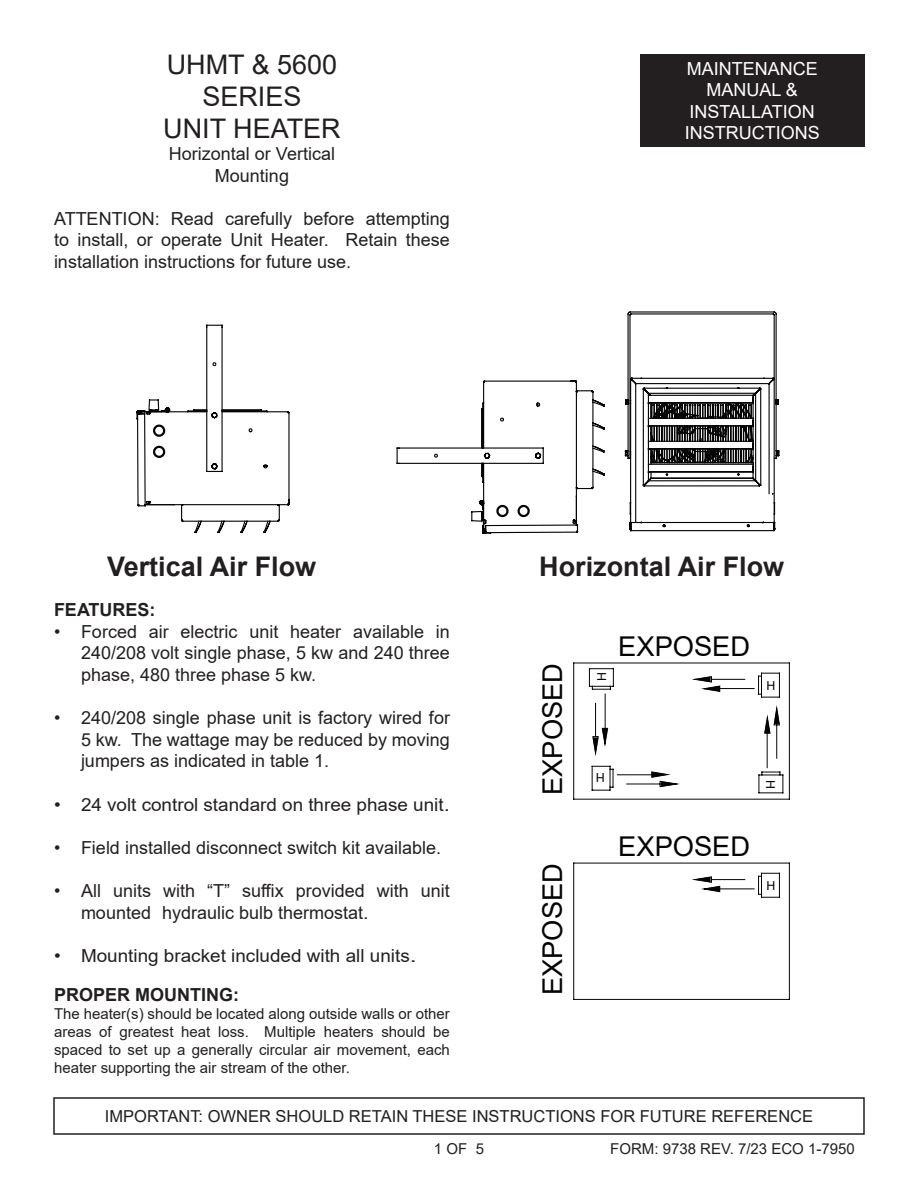
<style>
.page{position:relative;width:918px;height:1188px;background:#fff}
.page>*{position:absolute;margin:0;border:0;box-sizing:border-box;transform-origin:0 0}
.t1{font:27.3px "Arial";color:#040503}
.t2{font:700 27px "Arial";color:#231f20}
.t3{font:27px "Arial";color:#231f20}
.t4{font:18px/21.6px "Arial";color:#231f20;text-align:justify}
.t5{font:18px "Arial";color:#231f20;scale:1.05 1}
.t6{font:18px "Arial";color:#fff}
.t7{font:700 18px "Arial";color:#231f20}
.t8{font:16.5px "Arial";color:#231f20}
.t9{font:15px/18px "Arial";color:#231f20;text-align:justify}
.t10{font:12.45px "Arial";color:#040503}
</style>
<div class="page">
<div style="left:53px;top:1097px;width:812px;height:38px;border:2px solid #231f20"></div>
<div style="left:640px;top:54px;width:225px;height:93px;background:#231f20"></div>
<hr style="left:574px;top:663px;width:215px;height:1px;background:#040503">
<hr style="left:573px;top:663px;width:1px;height:136px;background:#040503">
<hr style="left:789px;top:663px;width:1px;height:136px;background:#040503">
<hr style="left:574px;top:799px;width:215px;height:1px;background:#040503">
<svg style="left:692px;top:676px;width:54px;height:16px"></svg>
<hr style="left:720px;top:688px;width:34px;height:1px;background:#040503">
<svg style="left:589px;top:668px;width:25px;height:22px"></svg>
<svg style="left:592px;top:703px;width:16px;height:54px"></svg>
<hr style="left:605px;top:694px;width:1px;height:34px;background:#040503">
<svg style="left:759px;top:772px;width:25px;height:21px"></svg>
<svg style="left:758px;top:673px;width:22px;height:86px"></svg>
<hr style="left:767px;top:734px;width:1px;height:34px;background:#040503">
<svg style="left:592px;top:766px;width:22px;height:25px"></svg>
<svg style="left:626px;top:771px;width:54px;height:17px"></svg>
<hr style="left:617px;top:774px;width:35px;height:1px;background:#040503">
<hr style="left:574px;top:863px;width:215px;height:1px;background:#040503">
<hr style="left:573px;top:863px;width:1px;height:136px;background:#040503">
<hr style="left:789px;top:863px;width:1px;height:136px;background:#040503">
<hr style="left:574px;top:999px;width:215px;height:1px;background:#040503">
<svg style="left:758px;top:873px;width:22px;height:25px"></svg>
<svg style="left:692px;top:876px;width:54px;height:17px"></svg>
<hr style="left:720px;top:889px;width:34px;height:1px;background:#040503">
<svg style="left:482px;top:311px;width:295px;height:223px"></svg>
<svg style="left:280px;top:394px;width:500px;height:134px"></svg>
<svg style="left:136px;top:324px;width:144px;height:210px"></svg>
<p class="t3" style="left:167px;top:46px;width:172px">UHMT &amp; 5600</p>
<p class="t3" style="left:202px;top:78px;width:101px">SERIES</p>
<p class="t3" style="left:163px;top:110px;width:179px">UNIT HEATER</p>
<p class="t4" style="left:169px;top:143px;width:168px">Horizontal or Vertical</p>
<p class="t4" style="left:215px;top:164px;width:76px">Mounting</p>
<p class="t4" style="left:54px;top:208px;width:397px">ATTENTION: Read carefully before attempting to install, or operate Unit Heater. Retain these installation instructions for future use.</p>
<p class="t6" style="left:687px;top:56px;width:133px">MAINTENANCE</p>
<p class="t6" style="left:707px;top:77px;width:93px">MANUAL &amp;</p>
<p class="t6" style="left:690px;top:99px;width:127px">INSTALLATION</p>
<p class="t6" style="left:685px;top:121px;width:136px">INSTRUCTIONS</p>
<p class="t2" style="left:107px;top:547px;width:211px">Vertical Air Flow</p>
<p class="t2" style="left:539px;top:547px;width:247px">Horizontal Air Flow</p>
<p class="t7" style="left:54px;top:597px;width:103px">FEATURES:</p>
<p class="t4" style="left:81px;top:620px;width:370px;text-indent:-27px">• Forced air electric unit heater available in 240/208 volt single phase, 5 kw and 240 three phase, 480 three phase 5 kw.</p>
<p class="t4" style="left:81px;top:707px;width:371px;text-indent:-27px">• 240/208 single phase unit is factory wired for 5 kw. The wattage may be reduced by moving jumpers as indicated in table 1.</p>
<p class="t5" style="left:54px;top:792px;width:379px">• 24 volt control standard on three phase unit.</p>
<p class="t4" style="left:54px;top:836px;width:389px">• Field installed disconnect switch kit available.</p>
<p class="t4" style="left:81px;top:880px;width:370px;text-indent:-27px">• All units with “T” suffix provided with unit mounted hydraulic bulb thermostat.</p>
<p class="t5" style="left:54px;top:943px;width:347px">• Mounting bracket included with all units.</p>
<p class="t7" style="left:54px;top:982px;width:187px">PROPER MOUNTING:</p>
<p class="t9" style="left:54px;top:1005px;width:397px">The heater(s) should be located along outside walls or other areas of greatest heat loss. Multiple heaters should be spaced to set up a generally circular air movement, each heater supporting the air stream of the other.</p>
<p class="t8" style="left:105px;top:1105px;width:710px">IMPORTANT: OWNER SHOULD RETAIN THESE INSTRUCTIONS FOR FUTURE REFERENCE</p>
<h1 class="t1" style="left:618px;top:627px;width:133px">EXPOSED</h1>
<h1 class="t1" style="left:534px;top:795px;width:133px;rotate:-90deg">EXPOSED</h1>
<p class="t10" style="left:593px;top:681px;width:10px;rotate:-90deg">H</p>
<p class="t10" style="left:767px;top:677px;width:10px">H</p>
<p class="t10" style="left:605px;top:786px;width:10px;rotate:-180deg">H</p>
<p class="t10" style="left:779px;top:780px;width:10px;rotate:90deg">H</p>
<h1 class="t1" style="left:618px;top:828px;width:133px">EXPOSED</h1>
<h1 class="t1" style="left:534px;top:995px;width:133px;rotate:-90deg">EXPOSED</h1>
<p class="t10" style="left:767px;top:877px;width:10px">H</p>
<p class="t9" style="left:434px;top:1140px;width:52px">1 OF 5</p>
<p class="t9" style="left:610px;top:1140px;width:246px">FORM: 9738 REV. 7/23 ECO 1-7950</p>
</div>
